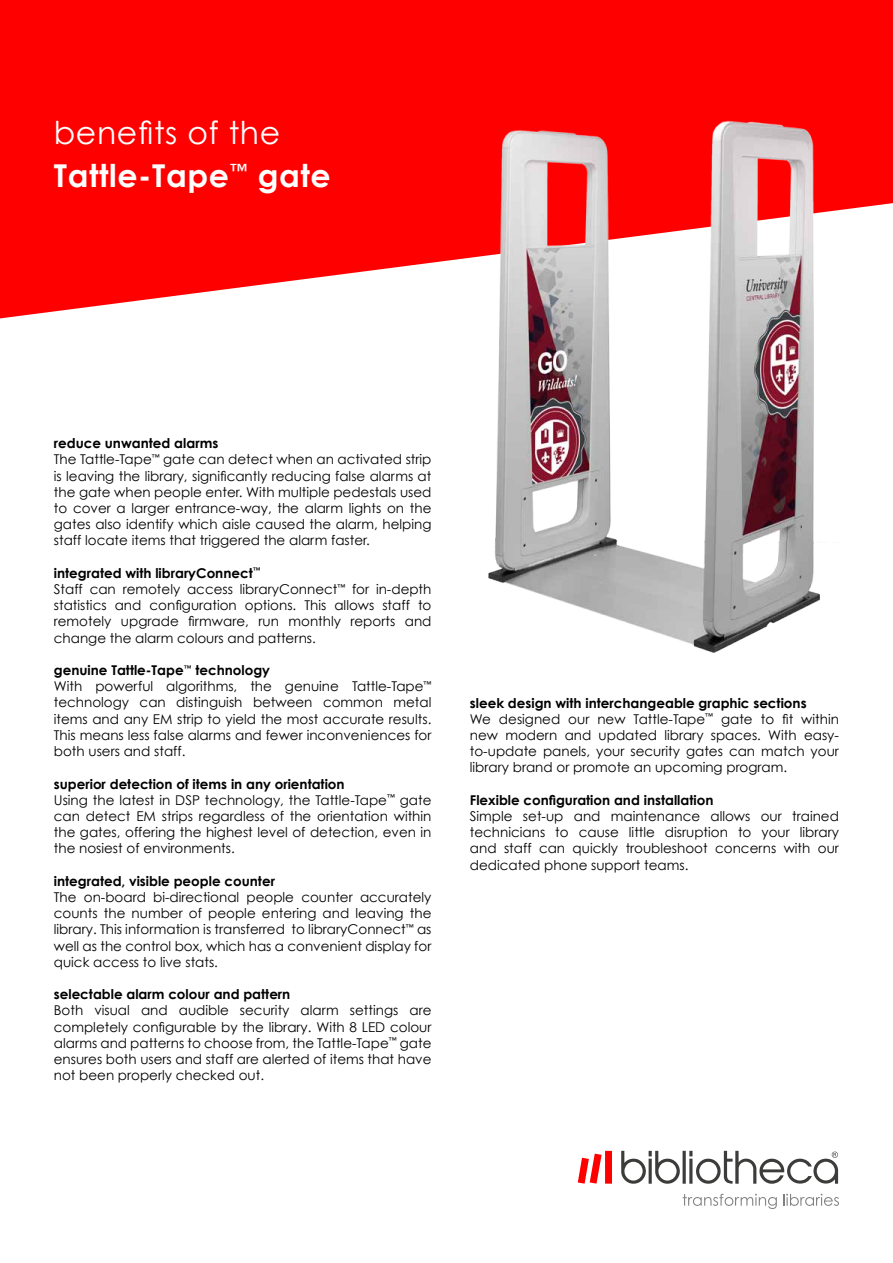
<style>
.page{position:relative;width:893px;height:1263px;background:#fff}
.page>*{position:absolute;margin:0;border:0;box-sizing:border-box;transform-origin:0 0}
.t1{font:700 31.5px/43.5px "Century Gothic";letter-spacing:.02em;color:#fff}
.t2{font:13.5px/16.2px "Century Gothic";color:#000}
.t3{font:700 13.5px "Century Gothic";color:#000}
.s1{font-weight:400}
.s2{font-weight:700}
</style>
<div class="page">
<svg style="left:683px;top:1194px;width:94px;height:15px"></svg>
<svg style="left:783px;top:1194px;width:56px;height:12px"></svg>
<svg style="left:621px;top:1151px;width:59px;height:33px"></svg>
<hr style="left:683px;top:1151px;width:3px;height:33px;background:#3c3c3b">
<svg style="left:689px;top:1151px;width:149px;height:33px"></svg>
<svg style="left:578px;top:1151px;width:34px;height:33px"></svg>
<svg style="left:0;top:0;width:893px;height:318px;background:#ff1919"></svg>
<img style="left:454px;top:75px;width:385px;height:578px">
<h1 class="t1" style="left:54px;top:110px;width:278px"><span class="s1">benefits of the<br></span>Tattle-Tape<sup>™</sup> gate</h1>
<p class="t2" style="left:54px;top:435px;width:379px"><span class="s2">reduce unwanted alarms<br></span>The Tattle-Tape<sup>™</sup> gate can detect when an activated strip is leaving the library, significantly reducing false alarms at the gate when people enter. With multiple pedestals used to cover a larger entrance-way, the alarm lights on the gates also identify which aisle caused the alarm, helping staff locate items that triggered the alarm faster.</p>
<p class="t2" style="left:54px;top:565px;width:379px"><span class="s2">integrated with libraryConnect</span><sup>™<br></sup>Staff can remotely access libraryConnect<sup>™</sup> for in-depth statistics and configuration options. This allows staff to remotely upgrade firmware, run monthly reports and change the alarm colours and patterns.</p>
<p class="t2" style="left:54px;top:662px;width:379px"><span class="s2">genuine Tattle-Tape</span><sup>™</sup> <span class="s2">technology<br></span>With powerful algorithms, the genuine Tattle-Tape<sup>™ </sup>technology can distinguish between common metal items and any EM strip to yield the most accurate results.<br>This means less false alarms and fewer inconveniences for both users and staff.</p>
<p class="t2" style="left:54px;top:775px;width:379px"><span class="s2">superior detection of items in any orientation<br></span>Using the latest in DSP technology, the Tattle-Tape<sup>™</sup> gate can detect EM strips regardless of the orientation within the gates, offering the highest level of detection, even in the nosiest of environments.</p>
<p class="t3" style="left:54px;top:872px;width:223px">integrated, visible people counter</p>
<p class="t2" style="left:54px;top:889px;width:379px;text-align:justify">The on-board bi-directional people counter accurately counts the number of people entering and leaving the library. This information is transferred to libraryConnect<sup>™</sup> as well as the control box, which has a convenient display for quick access to live stats.</p>
<p class="t3" style="left:54px;top:986px;width:238px">selectable alarm colour and pattern</p>
<p class="t2" style="left:54px;top:1002px;width:379px;text-align:justify">Both visual and audible security alarm settings are completely configurable by the library. With 8 LED colour alarms and patterns to choose from, the Tattle-Tape<sup>™</sup> gate ensures both users and staff are alerted of items that have not been properly checked out.</p>
<p class="t2" style="left:470px;top:694px;width:371px"><span class="s2">sleek design with interchangeable graphic sections<br></span>We designed our new Tattle-Tape<sup>™</sup> gate to fit within new modern and updated library spaces. With easy&shy;to-update panels, your security gates can match your library brand or promote an upcoming program.</p>
<p class="t3" style="left:470px;top:791px;width:245px">Flexible configuration and installation</p>
<p class="t2" style="left:470px;top:808px;width:371px;text-align:justify">Simple set-up and maintenance allows our trained technicians to cause little disruption to your library and staff can quickly troubleshoot concerns with our dedicated phone support teams.</p>
</div>
